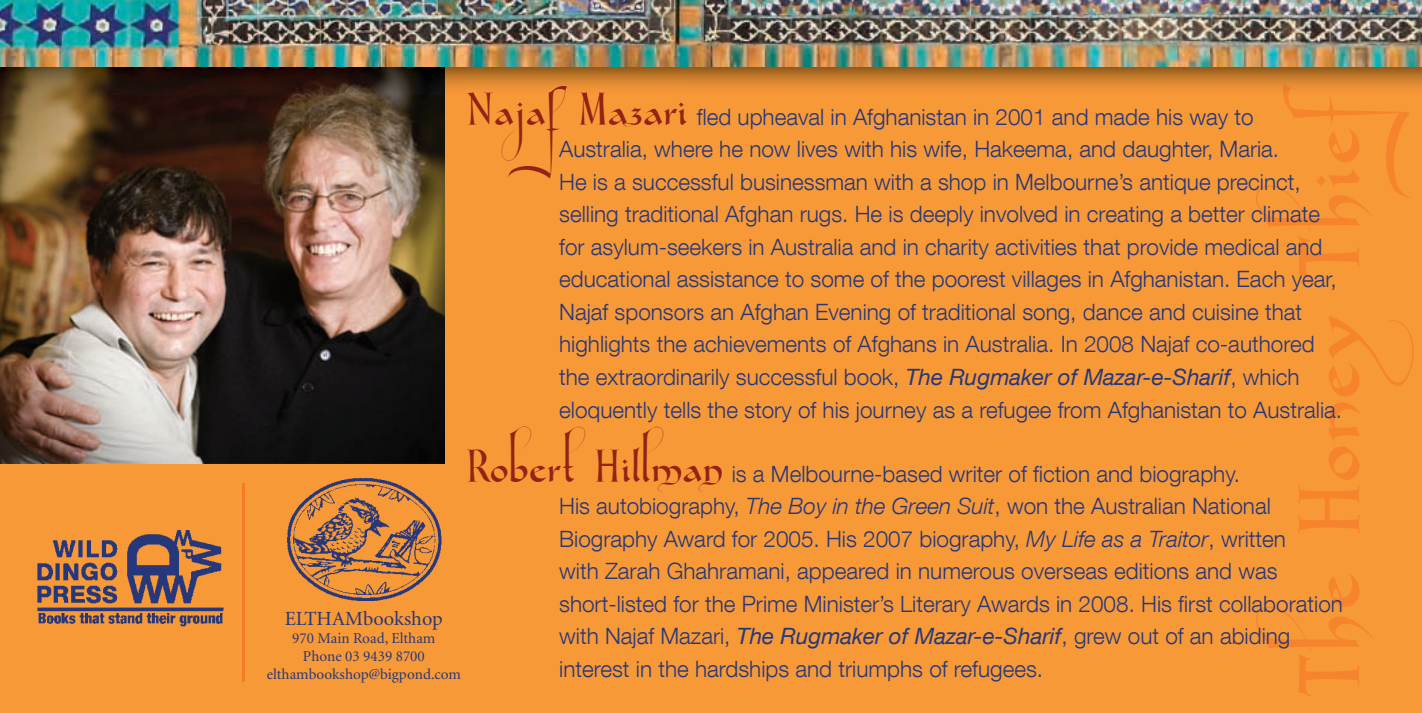
<style>
.page{position:relative;width:1422px;height:713px;background:#f79937}
.page>*{position:absolute;margin:0;border:0;box-sizing:border-box;transform-origin:0 0}
.t1{font:300 22.5px/32.5px "Helvetica Neue LT Com";color:#26377b}
.t2{font:20px "Minion";color:#26377b}
.t3{font:15px/18.2px "Minion";color:#26377b;text-align:center}
.s1{font-family:"Gondola SD Swash";font-weight:400;font-size:32.5px;color:#942216}
.s2{font-weight:400;font-style:italic}
.s3{font-family:"Gondola SD";font-weight:400;font-size:32.5px;color:#942216}
.s4{font-style:italic}
</style>
<div class="page">
<svg style="left:1256px;top:574px;width:116px;height:122px"></svg>
<svg style="left:1298px;top:486px;width:61px;height:47px"></svg>
<svg style="left:1329px;top:316px;width:84px;height:80px"></svg>
<svg style="left:1329px;top:402px;width:31px;height:78px"></svg>
<hr style="left:242px;top:483px;width:3px;height:199px;background:#f47c29">
<img style="left:0;top:94px;width:445px;height:369px">
<img style="left:0;top:66px;width:1422px;height:28px">
<svg style="left:1256px;top:84px;width:154px;height:194px"></svg>
<img style="left:467px;top:86px;width:220px;height:8px">
<img style="left:0;top:0;width:1422px;height:66px">
<img style="left:37px;top:531px;width:187px;height:96px">
<img style="left:287px;top:477px;width:155px;height:124px">
<svg style="left:0;top:0;width:4px;height:4px"></svg>
<svg style="left:1418px;top:0;width:4px;height:4px"></svg>
<p class="t1" style="left:559px;top:100px;width:784px;text-indent:-92px"><span class="s1">NajafMazari</span> fled upheaval in Afghanistan in 2001 and made his way to Australia, where he now lives with his wife, Hakeema, and daughter, Maria.<br>He is a successful businessman with a shop in Melbourne’s antique precinct, selling traditional Afghan rugs. He is deeply involved in creating a better climate for asylum-seekers in Australia and in charity activities that provide medical and educational assistance to some of the poorest villages in Afghanistan. Each year, Najaf sponsors an Afghan Evening of traditional song, dance and cuisine that highlights the achievements of Afghans in Australia. In 2008 Najaf co-authored the extraordinarily successful book, <span class="s2">The Rugmaker of Mazar-e-Sharif</span>, which eloquently tells the story of his journey as a refugee from Afghanistan to Australia.</p>
<p class="t1" style="left:559px;top:457px;width:785px;text-indent:-92px"><span class="s1">Robert H</span><span class="s3">il</span><span class="s1">lman</span> is a Melbourne-based writer of fiction and biography.<br>His autobiography, <span class="s4">The Boy in the Green Suit</span>, won the Australian National Biography Award for 2005. His 2007 biography, <span class="s4">My Life as a Traitor</span>, written<br>with Zarah Ghahramani, appeared in numerous overseas editions and was short-listed for the Prime Minister’s Literary Awards in 2008. His first collaboration with Najaf Mazari, <span class="s2">The Rugmaker of Mazar-e-Sharif</span>, grew out of an abiding interest in the hardships and triumphs of refugees.</p>
<p class="t2" style="left:285px;top:609px;width:160px">ELTHAMbookshop</p>
<p class="t3" style="left:267px;top:630px;width:196px">970 Main Road, Eltham<br>Phone 03 9439 8700 elthambookshop@bigpond.com</p>
</div>
